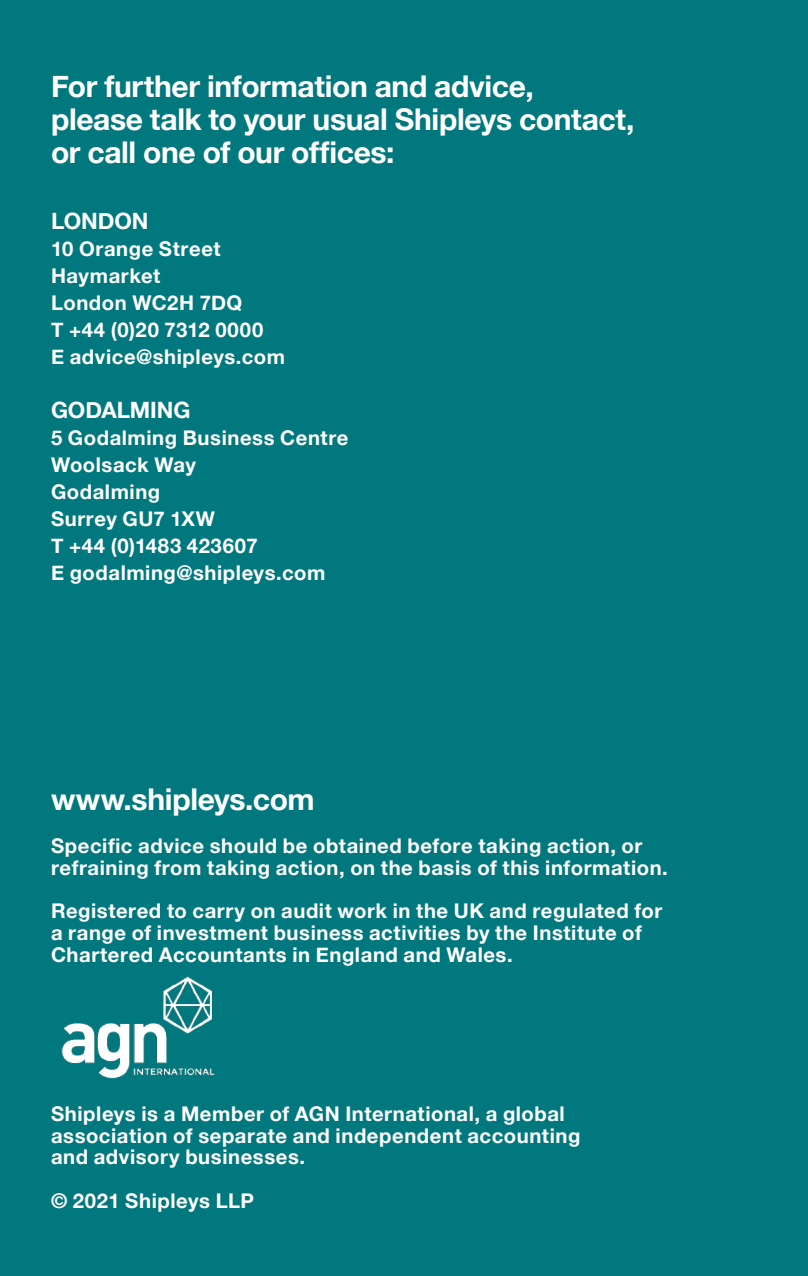
<style>
.page{position:relative;width:808px;height:1276px;background:#00787d}
.page>*{position:absolute;margin:0;border:0;box-sizing:border-box;transform-origin:0 0}
.t1{font:700 30px/33px "Helvetica Neue";letter-spacing:-.01em;color:#fff}
.t2{font:700 22.5px "Helvetica Neue";letter-spacing:-.005em;color:#fff}
.t3{font:700 20.4px/27px "Helvetica Neue";letter-spacing:.03em;color:#fff}
</style>
<div class="page">
<img style="left:61px;top:976px;width:154px;height:103px">
<h1 class="t1" style="left:51px;top:71px;width:585px">For further information and advice,<br>please talk to your usual Shipleys contact, or call one of our offices:</h1>
<p class="t2" style="left:51px;top:203px;width:99px">LONDON</p>
<p class="t3" style="left:51px;top:236px;width:236px">10 Orange Street<br>Haymarket<br>London WC2H 7DQ<br>T +44 (0)20 7312 0000<br>E advice@shipleys.com</p>
<p class="t2" style="left:51px;top:392px;width:141px">GODALMING</p>
<p class="t3" style="left:51px;top:425px;width:299px">5 Godalming Business Centre<br>Woolsack Way<br>Godalming<br>Surrey GU7 1XW<br>T +44 (0)1483 423607<br>E godalming@shipleys.com</p>
<h1 class="t1" style="left:51px;top:783px;width:265px">www.shipleys.com</h1>
<p class="t3" style="left:51px;top:835px;width:618px;line-height:21.6px">Specific advice should be obtained before taking action, or refraining from taking action, on the basis of this information.</p>
<p class="t3" style="left:51px;top:900px;width:613px;line-height:21.6px">Registered to carry on audit work in the UK and regulated for a range of investment business activities by the Institute of<br>Chartered Accountants in England and Wales.</p>
<p class="t3" style="left:51px;top:1103px;width:531px;line-height:21.6px">Shipleys is a Member of AGN International, a global association of separate and independent accounting and advisory businesses.</p>
<p class="t3" style="left:51px;top:1187px;width:204px">© 2021 Shipleys LLP</p>
</div>
